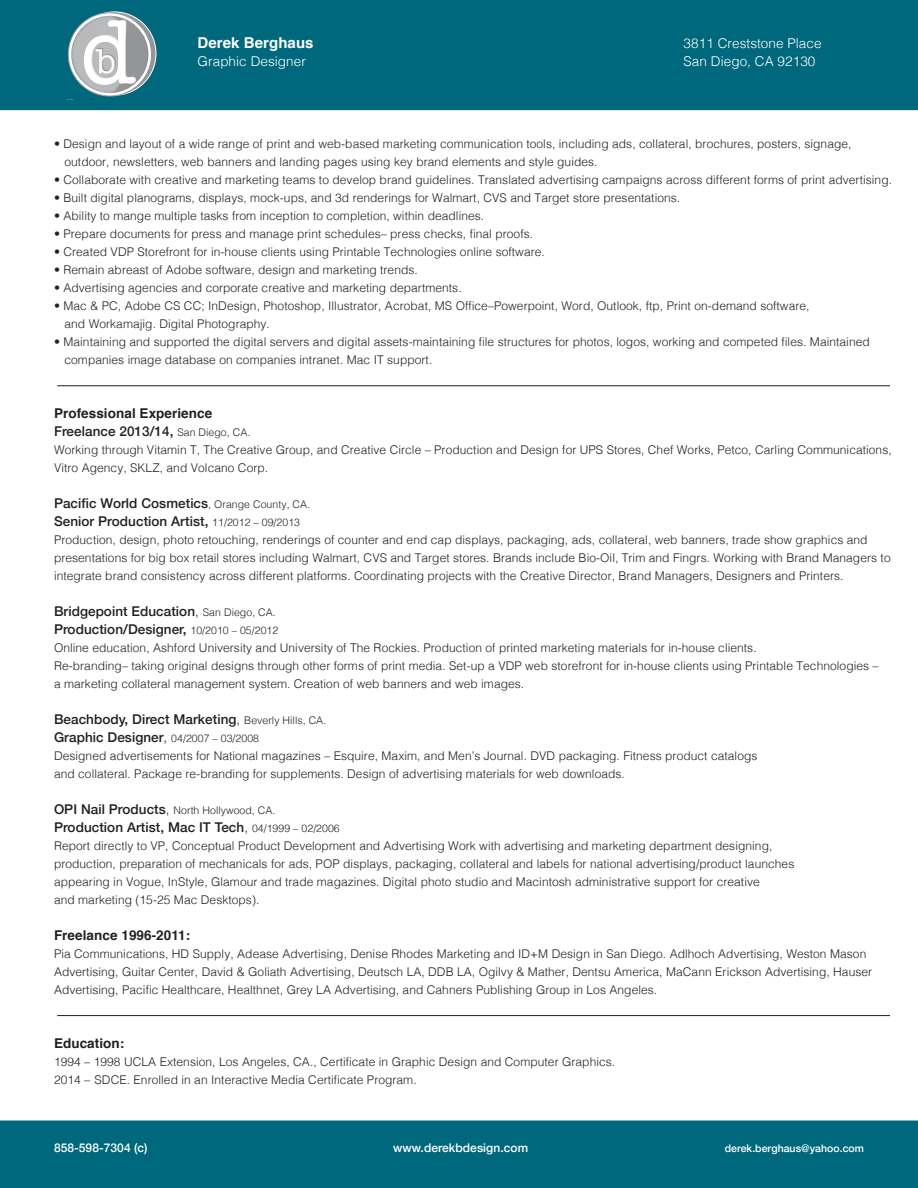
<style>
.page{position:relative;width:918px;height:1188px;background:#fff}
.page>*{position:absolute;margin:0;border:0;box-sizing:border-box;transform-origin:0 0}
.t1{font:34.65px "American Typewriter";color:#fff}
.Body{font:700 15px "Helvetica";letter-spacing:.005em;color:#fff}
.Body-2{font:500 13.5px "Helvetica Neue";letter-spacing:.005em;color:#231f20}
.Body-3{font:700 13.5px "Helvetica";letter-spacing:.005em;color:#231f20}
.Body-4{font:300 13.5px "Helvetica";letter-spacing:.005em;color:#fff}
.Body-5{font:300 12px/18px "Helvetica";letter-spacing:.005em;color:#231f20}
.Body-6{font:500 12px "Helvetica Neue";letter-spacing:.005em;color:#fff}
.Body-7{font:300 10.5px "Helvetica";letter-spacing:.005em;color:#231f20}
.Body-8{font:500 10.5px "Helvetica Neue";letter-spacing:.005em;color:#fff}
.s1{font-family:"Helvetica";font-weight:300;font-size:10.5px}
.s2{font-family:"Helvetica";font-weight:300}
.s3{font-family:"Helvetica Neue";font-weight:500;font-size:13.5px}
.s4{font-size:13.5px}
</style>
<div class="page">
<div style="left:0;top:1120px;width:918px;height:68px;background:#00687d"></div>
<div style="left:0;top:0;width:918px;height:110px;background:#00687d"></div>
<hr style="left:57px;top:385px;width:833px;height:1px;background:#231f20">
<hr style="left:57px;top:1015px;width:833px;height:1px;background:#231f20">
<svg style="left:73px;top:12px;width:83px;height:83px"></svg>
<svg style="left:68px;top:13px;width:84px;height:83px"></svg>
<div style="left:71px;top:16px;width:77px;height:77px;background:#939598;border-radius:50%"></div>
<svg style="left:72px;top:16px;width:64px;height:77px"></svg>
<p class="t1" style="left:96px;top:35px;width:21px">b</p>
<p class="Body" style="left:198px;top:31px;width:118px">Derek Berghaus</p>
<p class="Body-4" style="left:684px;top:32px;width:139px">3811 Creststone Place</p>
<p class="Body-4" style="left:198px;top:50px;width:110px">Graphic Designer</p>
<p class="Body-4" style="left:684px;top:50px;width:133px">San Diego, CA 92130</p>
<p class="Body-5" style="left:64px;top:133px;width:789px;text-indent:-10px">• Design and layout of a wide range of print and web-based marketing communication tools, including ads, collateral, brochures, posters, signage, outdoor, newsletters, web banners and landing pages using key brand elements and style guides.</p>
<p class="Body-5" style="left:54px;top:169px;width:840px">• Collaborate with creative and marketing teams to develop brand guidelines. Translated advertising campaigns across different forms of print advertising.</p>
<p class="Body-5" style="left:54px;top:187px;width:628px">• Built digital planograms, displays, mock-ups, and 3d renderings for Walmart, CVS and Target store presentations.</p>
<p class="Body-5" style="left:54px;top:205px;width:432px">• Ability to mange multiple tasks from inception to completion, within deadlines.</p>
<p class="Body-5" style="left:54px;top:223px;width:481px">• Prepare documents for press and manage print schedules– press checks, final proofs.</p>
<p class="Body-5" style="left:54px;top:241px;width:492px">• Created VDP Storefront for in-house clients using Printable Technologies online software.</p>
<p class="Body-5" style="left:54px;top:259px;width:365px">• Remain abreast of Adobe software, design and marketing trends.</p>
<p class="Body-5" style="left:54px;top:277px;width:409px">• Advertising agencies and corporate creative and marketing departments.</p>
<p class="Body-5" style="left:64px;top:295px;width:747px;text-indent:-10px">• Mac &amp; PC, Adobe CS CC; InDesign, Photoshop, Illustrator, Acrobat, MS Office–Powerpoint, Word, Outlook, ftp, Print on-demand software, and Workamajig. Digital Photography.</p>
<p class="Body-5" style="left:64px;top:331px;width:807px;text-indent:-10px">• Maintaining and supported the digital servers and digital assets-maintaining file structures for photos, logos, working and competed files. Maintained companies image database on companies intranet. Mac IT support.</p>
<p class="Body-3" style="left:54px;top:402px;width:160px">Professional Experience</p>
<p class="Body-2" style="left:54px;top:420px;width:198px">Freelance 2013/14, <span class="s1">San Diego, CA.</span></p>
<p class="Body-5" style="left:54px;top:439px;width:839px">Working through Vitamin T, The Creative Group, and Creative Circle – Production and Design for UPS Stores, Chef Works, Petco, Carling Communications,<br>Vitro Agency, SKLZ, and Volcano Corp.</p>
<p class="Body-2" style="left:54px;top:492px;width:258px">Pacific World Cosmetics<span class="s1">, Orange County, CA.</span></p>
<p class="Body-2" style="left:54px;top:510px;width:248px">Senior Production Artist, <span class="s1">11/2012 – 09/2013</span></p>
<p class="Body-5" style="left:54px;top:529px;width:838px">Production, design, photo retouching, renderings of counter and end cap displays, packaging, ads, collateral, web banners, trade show graphics and presentations for big box retail stores including Walmart, CVS and Target stores. Brands include Bio-Oil, Trim and Fingrs. Working with Brand Managers to integrate brand consistency across different platforms. Coordinating projects with the Creative Director, Brand Managers, Designers and Printers.</p>
<p class="Body-2" style="left:54px;top:600px;width:223px">Bridgepoint Education<span class="s2">,</span> <span class="s1">San Diego, CA.</span></p>
<p class="Body-2" style="left:54px;top:618px;width:226px">Production/Designer, <span class="s1">10/2010 – 05/2012</span></p>
<p class="Body-5" style="left:54px;top:637px;width:826px">Online education, Ashford University and University of The Rockies. Production of printed marketing materials for in-house clients.<br>Re-branding– taking original designs through other forms of print media. Set-up a VDP web storefront for in-house clients using Printable Technologies – a marketing collateral management system. Creation of web banners and web images.</p>
<p class="Body-2" style="left:54px;top:708px;width:274px">Beachbody, Direct Marketing<span class="s2">,</span> <span class="s1">Beverly Hills, CA.</span></p>
<p class="Body-2" style="left:54px;top:726px;width:207px">Graphic Designer<span class="s2">,</span> <span class="s1">04/2007 – 03/2008</span></p>
<p class="Body-5" style="left:54px;top:745px;width:705px">Designed advertisements for National magazines – Esquire, Maxim, and Men’s Journal. DVD packaging. Fitness product catalogs and collateral. Package re-branding for supplements. Design of advertising materials for web downloads.</p>
<p class="Body-7" style="left:54px;top:801px;width:223px"><span class="s3">OPI Nail Products</span><span class="s4">,</span> North Hollywood, CA.</p>
<p class="Body-2" style="left:54px;top:816px;width:287px">Production Artist, Mac IT Tech<span class="s2">,</span> <span class="s1">04/1999 – 02/2006</span></p>
<p class="Body-5" style="left:54px;top:835px;width:720px">Report directly to VP, Conceptual Product Development and Advertising Work with advertising and marketing department designing,</p>
<p class="Body-5" style="left:54px;top:853px;width:742px">production, preparation of mechanicals for ads, POP displays, packaging, collateral and labels for national advertising/product launches appearing in Vogue, InStyle, Glamour and trade magazines. Digital photo studio and Macintosh administrative support for creative<br>and marketing (15-25 Mac Desktops).</p>
<p class="Body-3" style="left:54px;top:924px;width:138px">Freelance 1996-2011:</p>
<p class="Body-5" style="left:54px;top:943px;width:820px">Pia Communications, HD Supply, Adease Advertising, Denise Rhodes Marketing and ID+M Design in San Diego. Adlhoch Advertising, Weston Mason<br>Advertising, Guitar Center, David &amp; Goliath Advertising, Deutsch LA, DDB LA, Ogilvy &amp; Mather, Dentsu America, MaCann Erickson Advertising, Hauser<br>Advertising, Pacific Healthcare, Healthnet, Grey LA Advertising, and Cahners Publishing Group in Los Angeles.</p>
<p class="Body-3" style="left:54px;top:1032px;width:72px">Education:</p>
<p class="Body-5" style="left:54px;top:1051px;width:563px">1994 – 1998 UCLA Extension, Los Angeles, CA., Certificate in Graphic Design and Computer Graphics.</p>
<p class="Body-5" style="left:54px;top:1069px;width:364px">2014 – SDCE. Enrolled in an Interactive Media Certificate Program.</p>
<p class="Body-6" style="left:54px;top:1138px;width:95px">858-598-7304 (c)</p>
<p class="Body-6" style="left:393px;top:1138px;width:136px">www.derekbdesign.com</p>
<p class="Body-8" style="left:725px;top:1140px;width:141px">derek.berghaus@yahoo.com</p>
</div>
